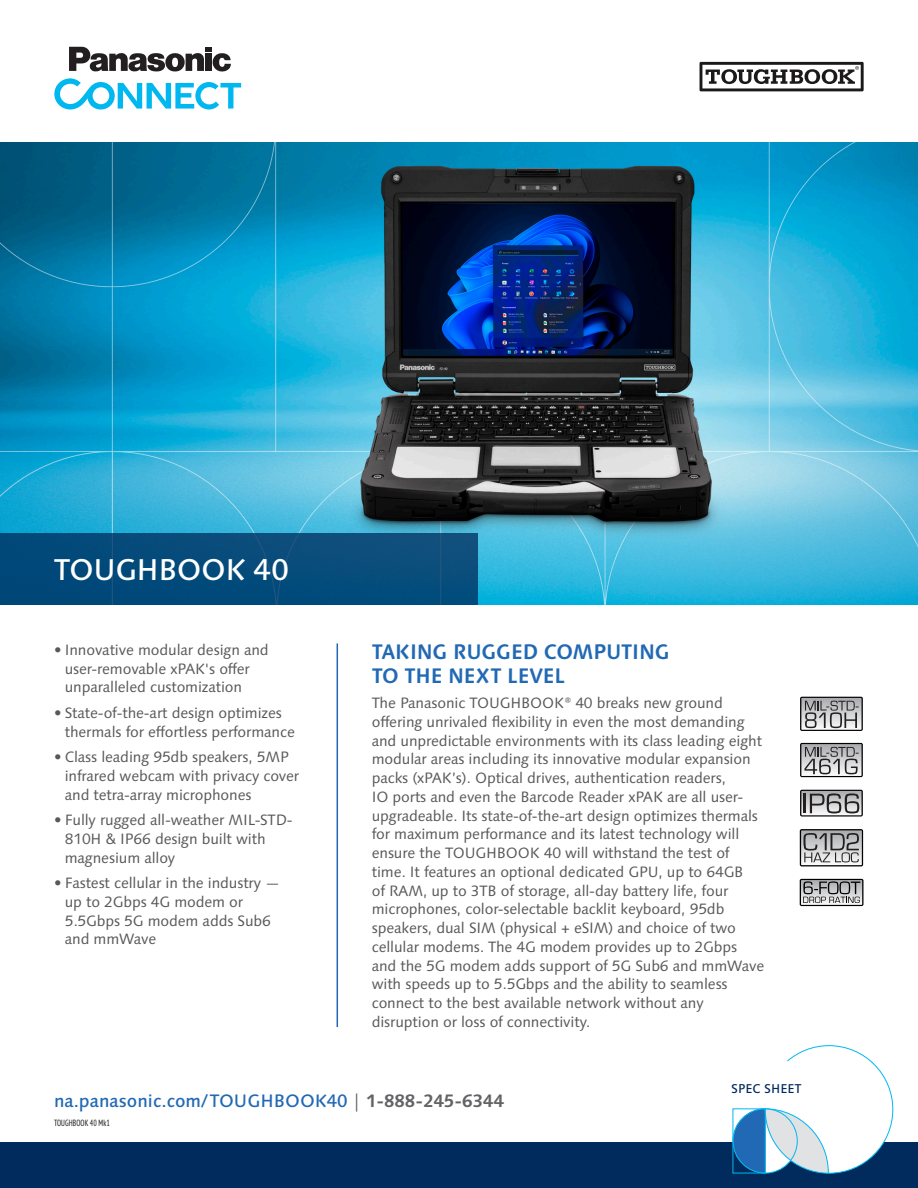
<style>
.page{position:relative;width:918px;height:1188px;background:#fff}
.page>*{position:absolute;margin:0;border:0;box-sizing:border-box;transform-origin:0 0}
.t1{font:500 30px "Syntax Next LT Pro";letter-spacing:-.015em;color:#fff}
.Sub-head{font:700 21px/23.2px "Syntax Next LT Pro";letter-spacing:-.01em;color:#2169b4}
.URL{font:500 18px "Syntax Next LT Pro";color:#2169b4}
.Body_Intro{font:15px/18.8px "Syntax Next LT Pro";letter-spacing:-.01em;color:#57585a}
.t2{font:500 12.75px "Syntax Next LT Pro";color:#002b5c}
.t3{font:condensed 9px "PT Sans Pro";letter-spacing:.01em;color:#231f20}
.s1{font-weight:300;color:#57585a}
.s2{font-weight:700;color:#636366}
</style>
<div class="page">
<img style="left:0;top:143px;width:918px;height:462px">
<div style="left:0;top:1142px;width:918px;height:46px;background:#002b5c"></div>
<svg style="left:700px;top:62px;width:164px;height:29px"></svg>
<svg style="left:733px;top:1045px;width:161px;height:129px"></svg>
<div style="left:0;top:533px;width:478px;height:72px;background:#034b7b"></div>
<svg style="left:69px;top:47px;width:162px;height:25px"></svg>
<svg style="left:54px;top:78px;width:187px;height:32px"></svg>
<hr style="left:337px;top:643px;width:1px;height:384px;background:#2169b4">
<svg style="left:800px;top:743px;width:63px;height:34px;background:#9b9b9c"></svg>
<svg style="left:800px;top:697px;width:63px;height:34px;background:#9b9b9c"></svg>
<svg style="left:800px;top:829px;width:63px;height:37px;background:#9d9d9e"></svg>
<svg style="left:800px;top:790px;width:63px;height:27px;background:#919192"></svg>
<svg style="left:800px;top:879px;width:63px;height:27px;background:#949495"></svg>
<h1 class="t1" style="left:54px;top:551px;width:236px">TOUGHBOOK 40</h1>
<p class="Body_Intro" style="left:65px;top:640px;width:206px;text-indent:-11px">• Innovative modular design and user-removable xPAK's offer unparalleled customization</p>
<p class="Body_Intro" style="left:65px;top:703px;width:232px;text-indent:-11px">• State-of-the-art design optimizes thermals for effortless performance</p>
<p class="Body_Intro" style="left:65px;top:747px;width:236px;text-indent:-11px">• Class leading 95db speakers, 5MP infrared webcam with privacy cover and tetra-array microphones</p>
<p class="Body_Intro" style="left:65px;top:810px;width:230px;text-indent:-11px">• Fully rugged all-weather MIL-STD-<br>810H &amp; IP66 design built with magnesium alloy</p>
<p class="Body_Intro" style="left:65px;top:873px;width:217px;text-indent:-11px">• Fastest cellular in the industry — up to 2Gbps 4G modem or<br>5.5Gbps 5G modem adds Sub6 and mmWave</p>
<p class="Sub-head" style="left:372px;top:640px;width:300px">TAKING RUGGED COMPUTING<br>TO THE NEXT LEVEL</p>
<p class="Body_Intro" style="left:372px;top:694px;width:394px">The Panasonic TOUGHBOOK® 40 breaks new ground offering unrivaled flexibility in even the most demanding and unpredictable environments with its class leading eight modular areas including its innovative modular expansion packs (xPAK’s). Optical drives, authentication readers,<br>IO ports and even the Barcode Reader xPAK are all user&shy;upgradeable. Its state-of-the-art design optimizes thermals for maximum performance and its latest technology will ensure the TOUGHBOOK 40 will withstand the test of time. It features an optional dedicated GPU, up to 64GB<br>of RAM, up to 3TB of storage, all-day battery life, four microphones, color-selectable backlit keyboard, 95db speakers, dual SIM (physical + eSIM) and choice of two cellular modems. The 4G modem provides up to 2Gbps and the 5G modem adds support of 5G Sub6 and mmWave with speeds up to 5.5Gbps and the ability to seamless connect to the best available network without any disruption or loss of connectivity.</p>
<p class="URL" style="left:54px;top:1089px;width:451px">na.panasonic.com/TOUGHBOOK40 <span class="s1">|</span> <span class="s2">1-888-245-6344</span></p>
<p class="t3" style="left:54px;top:1117px;width:57px">TOUGHBOOK 40 Mk1</p>
<p class="t2" style="left:731px;top:1081px;width:72px">SPEC SHEET</p>
</div>
